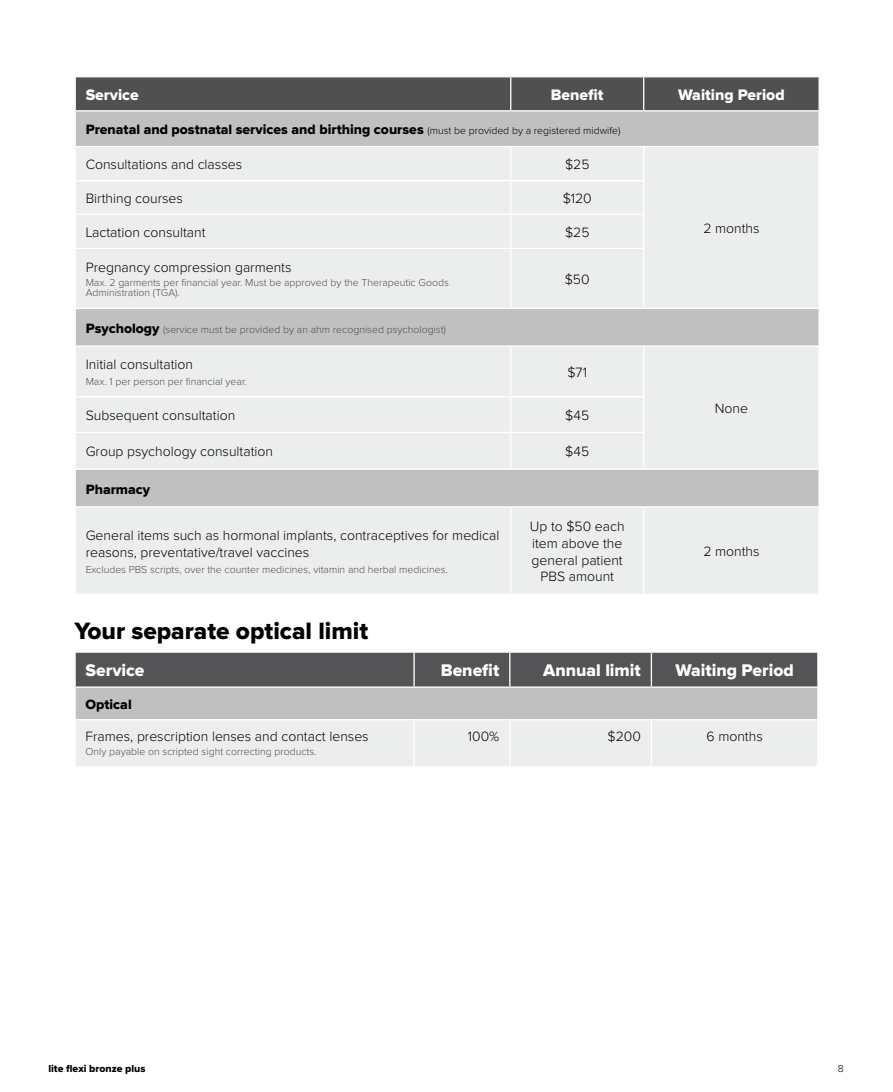
<style>
.page{position:relative;width:893px;height:1092px;background:#fff}
.page>*{position:absolute;margin:0;border:0;box-sizing:border-box;transform-origin:0 0}
.t1{font:24.5px "Proxima Nova Extrabld";color:#000}
.t2{font:17.5px "Proxima Nova Extrabld";color:#fff}
.t3{font:15.75px "Proxima Nova Extrabld";color:#fff}
.t4{font:300 14px/16.8px "Proxima Nova";color:#000}
.t5{font:14px "Proxima Nova Extrabld";color:#000}
.t6{font:300 10.5px/10.5px "Proxima Nova";color:#505050}
.t7{font:10.5px "Proxima Nova Extrabld";color:#000}
.t8{font:300 10.5px "Proxima Nova";color:#000}
.s1{font-family:"Proxima Nova";font-weight:300;font-size:10.5px}
.s2{font-family:"Proxima Nova Extrabld";font-weight:400;font-size:14px;color:#000}
</style>
<div class="page">
<div style="left:76px;top:77px;width:742px;height:33px;background:#505050"></div>
<div style="left:76px;top:111px;width:742px;height:35px;background:#c0c0c0"></div>
<svg style="left:76px;top:147px;width:742px;height:446px;background:#e4e5e5"></svg>
<hr style="left:510px;top:77px;width:1px;height:33px;background:#fff">
<hr style="left:643px;top:77px;width:1px;height:33px;background:#fff">
<hr style="left:510px;top:147px;width:1px;height:33px;background:#fff">
<hr style="left:643px;top:147px;width:1px;height:33px;background:#fff">
<hr style="left:75px;top:180px;width:436px;height:1px;background:#fff">
<hr style="left:511px;top:180px;width:133px;height:1px;background:#fff">
<hr style="left:510px;top:181px;width:1px;height:33px;background:#fff">
<hr style="left:643px;top:181px;width:1px;height:33px;background:#fff">
<hr style="left:75px;top:214px;width:436px;height:1px;background:#fff">
<hr style="left:511px;top:214px;width:133px;height:1px;background:#fff">
<hr style="left:510px;top:215px;width:1px;height:33px;background:#fff">
<hr style="left:643px;top:215px;width:1px;height:33px;background:#fff">
<hr style="left:75px;top:248px;width:436px;height:1px;background:#fff">
<hr style="left:511px;top:248px;width:133px;height:1px;background:#fff">
<hr style="left:510px;top:249px;width:1px;height:59px;background:#fff">
<hr style="left:643px;top:249px;width:1px;height:59px;background:#fff">
<hr style="left:75px;top:308px;width:436px;height:1px;background:#fff">
<hr style="left:511px;top:308px;width:133px;height:1px;background:#fff">
<hr style="left:644px;top:308px;width:176px;height:1px;background:#fff">
<hr style="left:75px;top:345px;width:436px;height:2px;background:#fff">
<hr style="left:511px;top:345px;width:133px;height:2px;background:#fff">
<hr style="left:510px;top:347px;width:1px;height:49px;background:#fff">
<hr style="left:644px;top:345px;width:176px;height:2px;background:#fff">
<hr style="left:643px;top:347px;width:1px;height:49px;background:#fff">
<hr style="left:75px;top:396px;width:436px;height:1px;background:#fff">
<hr style="left:511px;top:396px;width:133px;height:1px;background:#fff">
<hr style="left:510px;top:397px;width:1px;height:35px;background:#fff">
<hr style="left:643px;top:397px;width:1px;height:35px;background:#fff">
<hr style="left:75px;top:432px;width:436px;height:1px;background:#fff">
<hr style="left:511px;top:432px;width:133px;height:1px;background:#fff">
<hr style="left:510px;top:433px;width:1px;height:35px;background:#fff">
<hr style="left:643px;top:433px;width:1px;height:35px;background:#fff">
<hr style="left:75px;top:468px;width:436px;height:2px;background:#fff">
<hr style="left:511px;top:468px;width:133px;height:2px;background:#fff">
<hr style="left:644px;top:468px;width:176px;height:2px;background:#fff">
<hr style="left:75px;top:506px;width:436px;height:1px;background:#fff">
<hr style="left:511px;top:506px;width:133px;height:1px;background:#fff">
<hr style="left:510px;top:507px;width:1px;height:86px;background:#fff">
<hr style="left:644px;top:506px;width:176px;height:1px;background:#fff">
<hr style="left:643px;top:507px;width:1px;height:86px;background:#fff">
<div style="left:76px;top:652px;width:741px;height:34px;background:#545456"></div>
<div style="left:75px;top:687px;width:743px;height:32px;background:#c0c0c0"></div>
<div style="left:75px;top:719px;width:339px;height:47px;background:#eceded"></div>
<div style="left:415px;top:720px;width:402px;height:46px;background:#eceded"></div>
<hr style="left:413px;top:652px;width:2px;height:34px;background:#fff">
<hr style="left:509px;top:652px;width:1px;height:34px;background:#fff">
<hr style="left:651px;top:652px;width:1px;height:34px;background:#fff">
<hr style="left:74px;top:687px;width:2px;height:32px;background:#fff">
<hr style="left:817px;top:687px;width:2px;height:32px;background:#fff">
<hr style="left:74px;top:719px;width:340px;height:1px;background:#fff">
<hr style="left:74px;top:720px;width:2px;height:46px;background:#fff">
<hr style="left:413px;top:720px;width:2px;height:46px;background:#fff">
<hr style="left:509px;top:720px;width:1px;height:46px;background:#fff">
<hr style="left:651px;top:720px;width:1px;height:46px;background:#fff">
<p class="t3" style="left:86px;top:88px;width:55px">Service</p>
<p class="t3" style="left:551px;top:88px;width:54px">Benefit</p>
<p class="t3" style="left:678px;top:88px;width:108px">Waiting Period</p>
<p class="t5" style="left:86px;top:123px;width:536px">Prenatal and postnatal services and birthing courses <span class="s1">(must be provided by a registered midwife)</span></p>
<p class="t4" style="left:86px;top:157px;width:158px">Consultations and classes</p>
<p class="t4" style="left:565px;top:157px;width:26px">$25</p>
<p class="t4" style="left:86px;top:190px;width:99px">Birthing courses</p>
<p class="t4" style="left:563px;top:190px;width:31px">$120</p>
<p class="t4" style="left:86px;top:224px;width:121px">Lactation consultant</p>
<p class="t4" style="left:565px;top:224px;width:26px">$25</p>
<p class="t4" style="left:86px;top:259px;width:207px">Pregnancy compression garments</p>
<p class="t6" style="left:86px;top:277px;width:365px">Max. 2 garments per financial year. Must be approved by the Therapeutic Goods<br>Administration (TGA).</p>
<p class="t4" style="left:565px;top:271px;width:26px">$50</p>
<p class="t6" style="left:86px;top:324px;width:362px"><span class="s2">Psychology</span> (service must be provided by an ahm recognised psychologist)</p>
<p class="t4" style="left:86px;top:356px;width:109px">Initial consultation</p>
<p class="t6" style="left:86px;top:376px;width:163px">Max. 1 per person per financial year.</p>
<p class="t4" style="left:567px;top:364px;width:21px">$71</p>
<p class="t4" style="left:86px;top:407px;width:151px">Subsequent consultation</p>
<p class="t4" style="left:565px;top:407px;width:25px">$45</p>
<p class="t4" style="left:86px;top:444px;width:189px">Group psychology consultation</p>
<p class="t4" style="left:565px;top:444px;width:25px">$45</p>
<p class="t5" style="left:86px;top:482px;width:66px">Pharmacy</p>
<p class="t4" style="left:86px;top:527px;width:415px">General items such as hormonal implants, contraceptives for medical reasons, preventative/travel vaccines</p>
<p class="t6" style="left:86px;top:564px;width:364px">Excludes PBS scripts, over the counter medicines, vitamin and herbal medicines.</p>
<p class="t4" style="left:530px;top:518px;width:96px;text-align:center">Up to $50 each item above the general patient<br>PBS amount</p>
<p class="t4" style="left:703px;top:220px;width:58px">2 months</p>
<p class="t4" style="left:715px;top:401px;width:35px">None</p>
<p class="t4" style="left:703px;top:543px;width:58px">2 months</p>
<h1 class="t1" style="left:74px;top:620px;width:295px">Your separate optical limit</h1>
<p class="t2" style="left:86px;top:662px;width:60px">Service</p>
<p class="t2" style="left:441px;top:662px;width:60px">Benefit</p>
<p class="t2" style="left:543px;top:662px;width:99px">Annual limit</p>
<p class="t2" style="left:675px;top:662px;width:120px">Waiting Period</p>
<p class="t5" style="left:86px;top:697px;width:48px">Optical</p>
<p class="t4" style="left:86px;top:728px;width:285px">Frames, prescription lenses and contact lenses</p>
<p class="t6" style="left:86px;top:747px;width:233px">Only payable on scripted sight correcting products.</p>
<p class="t4" style="left:468px;top:728px;width:33px">100%</p>
<p class="t4" style="left:608px;top:728px;width:35px">$200</p>
<p class="t4" style="left:706px;top:728px;width:58px">6 months</p>
<p class="t7" style="left:48px;top:1063px;width:99px">lite flexi bronze plus</p>
<p class="t8" style="left:838px;top:1063px;width:7px">8</p>
</div>
